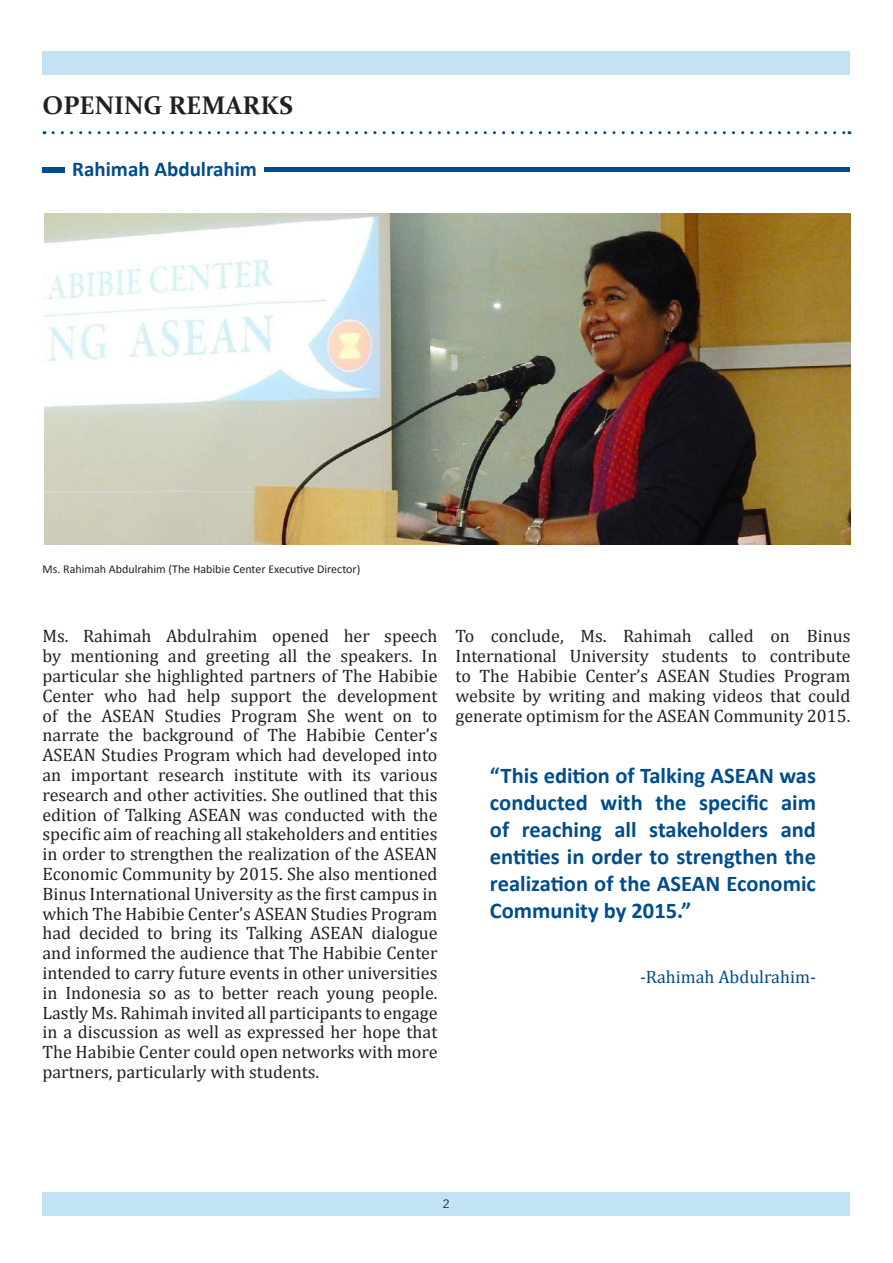
<style>
.page{position:relative;width:893px;height:1263px;background:#fff}
.page>*{position:absolute;margin:0;border:0;box-sizing:border-box;transform-origin:0 0}
.t1{font:700 25.5px "Constantia";color:#231f20}
.t2{font:700 22.5px/27px "Calibri";color:#014c8c;text-align:justify}
.t3{font:700 21px "Calibri";color:#014c8c}
.t4{font:18px/19.8px "Cambria";color:#231f20;text-align:justify}
.t5{font:18px "Cambria";color:#014c8c}
.t6{font:12px "Calibri";color:#231f20}
.t7{font:12px "Kalinga";color:#231f20}
</style>
<div class="page">
<div style="left:43px;top:1192px;width:807px;height:24px;background:#c1e3f3"></div>
<div style="left:43px;top:51px;width:807px;height:24px;background:#c1e3f3"></div>
<svg style="left:53px;top:131px;width:797px;height:3px"></svg>
<div style="left:264px;top:167px;width:586px;height:5px;background:#014c8c"></div>
<div style="left:43px;top:167px;width:22px;height:6px;background:#014c8c"></div>
<img style="left:45px;top:213px;width:805px;height:331px">
<h1 class="t1" style="left:43px;top:88px;width:252px">OPENING REMARKS</h1>
<p class="t3" style="left:72px;top:155px;width:186px">Rahimah Abdulrahim</p>
<p class="t6" style="left:43px;top:561px;width:319px">Ms. Rahimah Abdulrahim (The Habibie Center Executive Director)</p>
<p class="t4" style="left:43px;top:626px;width:396px">Ms. Rahimah Abdulrahim opened her speech by mentioning and greeting all the speakers. In particular she highlighted partners of The Habibie Center who had help support the development of the ASEAN Studies Program She went on to narrate the background of The Habibie Center’s ASEAN Studies Program which had developed into an important research institute with its various research and other activities. She outlined that this edition of Talking ASEAN was conducted with the specific aim of reaching all stakeholders and entities in order to strengthen the realization of the ASEAN Economic Community by 2015. She also mentioned Binus International University as the first campus in which The Habibie Center’s ASEAN Studies Program had decided to bring its Talking ASEAN dialogue and informed the audience that The Habibie Center intended to carry future events in other universities in Indonesia so as to better reach young people.<br>Lastly Ms. Rahimah invited all participants to engage in a discussion as well as expressed her hope that The Habibie Center could open networks with more partners, particularly with students.</p>
<p class="t4" style="left:455px;top:626px;width:396px">To conclude, Ms. Rahimah called on Binus International University students to contribute to The Habibie Center’s ASEAN Studies Program website by writing and making videos that could generate optimism for the ASEAN Community 2015.</p>
<p class="t2" style="left:490px;top:762px;width:328px">“This edition of Talking ASEAN was conducted with the specific aim of reaching all stakeholders and entities in order to strengthen the realization of the ASEAN Economic Community by 2015.”</p>
<p class="t5" style="left:640px;top:966px;width:177px">-Rahimah Abdulrahim-</p>
<p class="t7" style="left:443px;top:1196px;width:8px">2</p>
</div>
